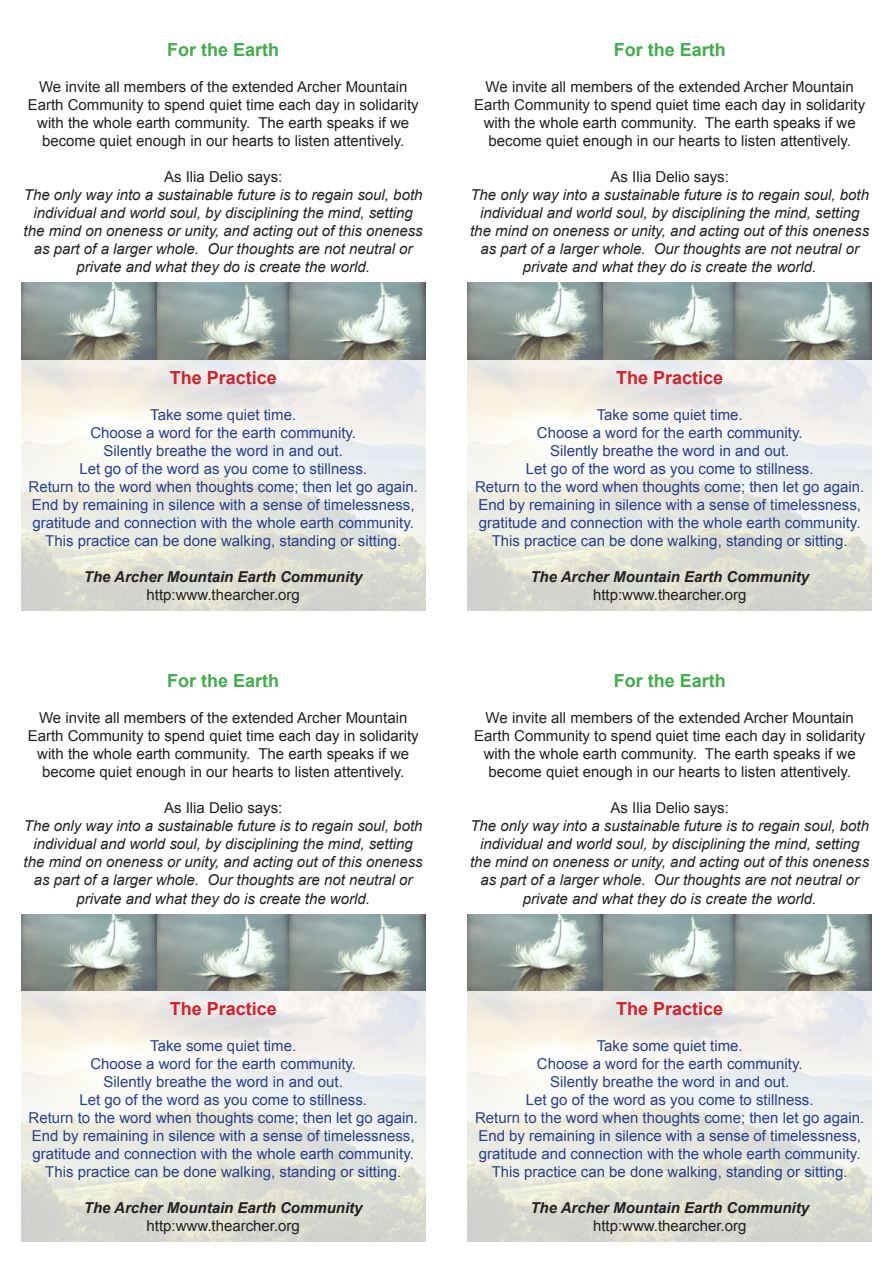
<style>
.page{position:relative;width:893px;height:1263px;background:#fff}
.page>*{position:absolute;margin:0;border:0;box-sizing:border-box;transform-origin:0 0}
.t1{font:700 18px "Arial";color:#40ae49}
.t2{font:700 18px "Arial";color:#d1232a}
.t3{font:15px/18px "Arial";color:#253f8e}
.t4{font:italic 15px/18px "Arial";color:#231f20;text-align:center}
.t5{font:15px/18px "Arial";color:#231f20;text-align:center}
.t6{font:italic 700 15px "Arial";color:#231f20}
</style>
<div class="page">
<img style="left:21px;top:359px;width:404px;height:251px">
<img style="left:21px;top:283px;width:268px;height:76px">
<img style="left:289px;top:283px;width:136px;height:76px">
<img style="left:468px;top:359px;width:404px;height:251px">
<img style="left:468px;top:283px;width:268px;height:76px">
<img style="left:736px;top:283px;width:136px;height:76px">
<img style="left:21px;top:991px;width:404px;height:251px">
<img style="left:21px;top:914px;width:268px;height:77px">
<img style="left:289px;top:914px;width:136px;height:77px">
<img style="left:468px;top:991px;width:404px;height:251px">
<img style="left:468px;top:914px;width:268px;height:77px">
<img style="left:736px;top:914px;width:136px;height:77px">
<p class="t1" style="left:167px;top:38px;width:114px">For the Earth</p>
<p class="t5" style="left:28px;top:78px;width:392px">We invite all members of the extended Archer Mountain Earth Community to spend quiet time each day in solidarity with the whole earth community. The earth speaks if we become quiet enough in our hearts to listen attentively.</p>
<p class="t5" style="left:164px;top:168px;width:120px">As Ilia Delio says:</p>
<p class="t4" style="left:24px;top:186px;width:401px">The only way into a sustainable future is to regain soul, both individual and world soul, by disciplining the mind, setting the mind on oneness or unity, and acting out of this oneness as part of a larger whole. Our thoughts are not neutral or private and what they do is create the world.</p>
<p class="t2" style="left:170px;top:365px;width:109px">The Practice</p>
<p class="t3" style="left:150px;top:405px;width:147px">Take some quiet time.</p>
<p class="t3" style="left:90px;top:423px;width:267px">Choose a word for the earth community.</p>
<p class="t3" style="left:104px;top:441px;width:241px">Silently breathe the word in and out.</p>
<p class="t3" style="left:79px;top:459px;width:289px">Let go of the word as you come to stillness.</p>
<p class="t3" style="left:29px;top:477px;width:391px">Return to the word when thoughts come; then let go again.</p>
<p class="t3" style="left:32px;top:495px;width:384px">End by remaining in silence with a sense of timelessness, gratitude and connection with the whole earth community.</p>
<p class="t3" style="left:45px;top:531px;width:357px">This practice can be done walking, standing or sitting.</p>
<p class="t6" style="left:84px;top:566px;width:280px">The Archer Mountain Earth Community</p>
<p class="t5" style="left:147px;top:585px;width:155px">http:www.thearcher.org</p>
<p class="t1" style="left:167px;top:669px;width:114px">For the Earth</p>
<p class="t5" style="left:28px;top:709px;width:392px">We invite all members of the extended Archer Mountain Earth Community to spend quiet time each day in solidarity with the whole earth community. The earth speaks if we become quiet enough in our hearts to listen attentively.</p>
<p class="t5" style="left:164px;top:799px;width:120px">As Ilia Delio says:</p>
<p class="t4" style="left:24px;top:817px;width:401px">The only way into a sustainable future is to regain soul, both individual and world soul, by disciplining the mind, setting the mind on oneness or unity, and acting out of this oneness as part of a larger whole. Our thoughts are not neutral or private and what they do is create the world.</p>
<p class="t2" style="left:170px;top:997px;width:109px">The Practice</p>
<p class="t3" style="left:150px;top:1037px;width:147px">Take some quiet time.</p>
<p class="t3" style="left:90px;top:1055px;width:267px">Choose a word for the earth community.</p>
<p class="t3" style="left:104px;top:1073px;width:241px">Silently breathe the word in and out.</p>
<p class="t3" style="left:79px;top:1091px;width:289px">Let go of the word as you come to stillness.</p>
<p class="t3" style="left:29px;top:1109px;width:391px">Return to the word when thoughts come; then let go again.</p>
<p class="t3" style="left:32px;top:1127px;width:384px">End by remaining in silence with a sense of timelessness, gratitude and connection with the whole earth community.</p>
<p class="t3" style="left:45px;top:1163px;width:357px">This practice can be done walking, standing or sitting.</p>
<p class="t6" style="left:84px;top:1198px;width:280px">The Archer Mountain Earth Community</p>
<p class="t5" style="left:147px;top:1217px;width:155px">http:www.thearcher.org</p>
<p class="t1" style="left:614px;top:38px;width:114px">For the Earth</p>
<p class="t5" style="left:474px;top:78px;width:392px">We invite all members of the extended Archer Mountain Earth Community to spend quiet time each day in solidarity with the whole earth community. The earth speaks if we become quiet enough in our hearts to listen attentively.</p>
<p class="t5" style="left:610px;top:168px;width:120px">As Ilia Delio says:</p>
<p class="t4" style="left:470px;top:186px;width:401px">The only way into a sustainable future is to regain soul, both individual and world soul, by disciplining the mind, setting the mind on oneness or unity, and acting out of this oneness as part of a larger whole. Our thoughts are not neutral or private and what they do is create the world.</p>
<p class="t2" style="left:616px;top:365px;width:109px">The Practice</p>
<p class="t3" style="left:597px;top:405px;width:147px">Take some quiet time.</p>
<p class="t3" style="left:537px;top:423px;width:267px">Choose a word for the earth community.</p>
<p class="t3" style="left:550px;top:441px;width:241px">Silently breathe the word in and out.</p>
<p class="t3" style="left:526px;top:459px;width:289px">Let go of the word as you come to stillness.</p>
<p class="t3" style="left:475px;top:477px;width:391px">Return to the word when thoughts come; then let go again.</p>
<p class="t3" style="left:478px;top:495px;width:384px">End by remaining in silence with a sense of timelessness, gratitude and connection with the whole earth community.</p>
<p class="t3" style="left:492px;top:531px;width:357px">This practice can be done walking, standing or sitting.</p>
<p class="t6" style="left:530px;top:566px;width:280px">The Archer Mountain Earth Community</p>
<p class="t5" style="left:593px;top:585px;width:155px">http:www.thearcher.org</p>
<p class="t1" style="left:614px;top:669px;width:114px">For the Earth</p>
<p class="t5" style="left:474px;top:709px;width:392px">We invite all members of the extended Archer Mountain Earth Community to spend quiet time each day in solidarity with the whole earth community. The earth speaks if we become quiet enough in our hearts to listen attentively.</p>
<p class="t5" style="left:610px;top:799px;width:120px">As Ilia Delio says:</p>
<p class="t4" style="left:470px;top:817px;width:401px">The only way into a sustainable future is to regain soul, both individual and world soul, by disciplining the mind, setting the mind on oneness or unity, and acting out of this oneness as part of a larger whole. Our thoughts are not neutral or private and what they do is create the world.</p>
<p class="t2" style="left:616px;top:997px;width:109px">The Practice</p>
<p class="t3" style="left:597px;top:1037px;width:147px">Take some quiet time.</p>
<p class="t3" style="left:537px;top:1055px;width:267px">Choose a word for the earth community.</p>
<p class="t3" style="left:550px;top:1073px;width:241px">Silently breathe the word in and out.</p>
<p class="t3" style="left:526px;top:1091px;width:289px">Let go of the word as you come to stillness.</p>
<p class="t3" style="left:475px;top:1109px;width:391px">Return to the word when thoughts come; then let go again.</p>
<p class="t3" style="left:478px;top:1127px;width:384px">End by remaining in silence with a sense of timelessness, gratitude and connection with the whole earth community.</p>
<p class="t3" style="left:492px;top:1163px;width:357px">This practice can be done walking, standing or sitting.</p>
<p class="t6" style="left:530px;top:1198px;width:280px">The Archer Mountain Earth Community</p>
<p class="t5" style="left:593px;top:1217px;width:155px">http:www.thearcher.org</p>
</div>
